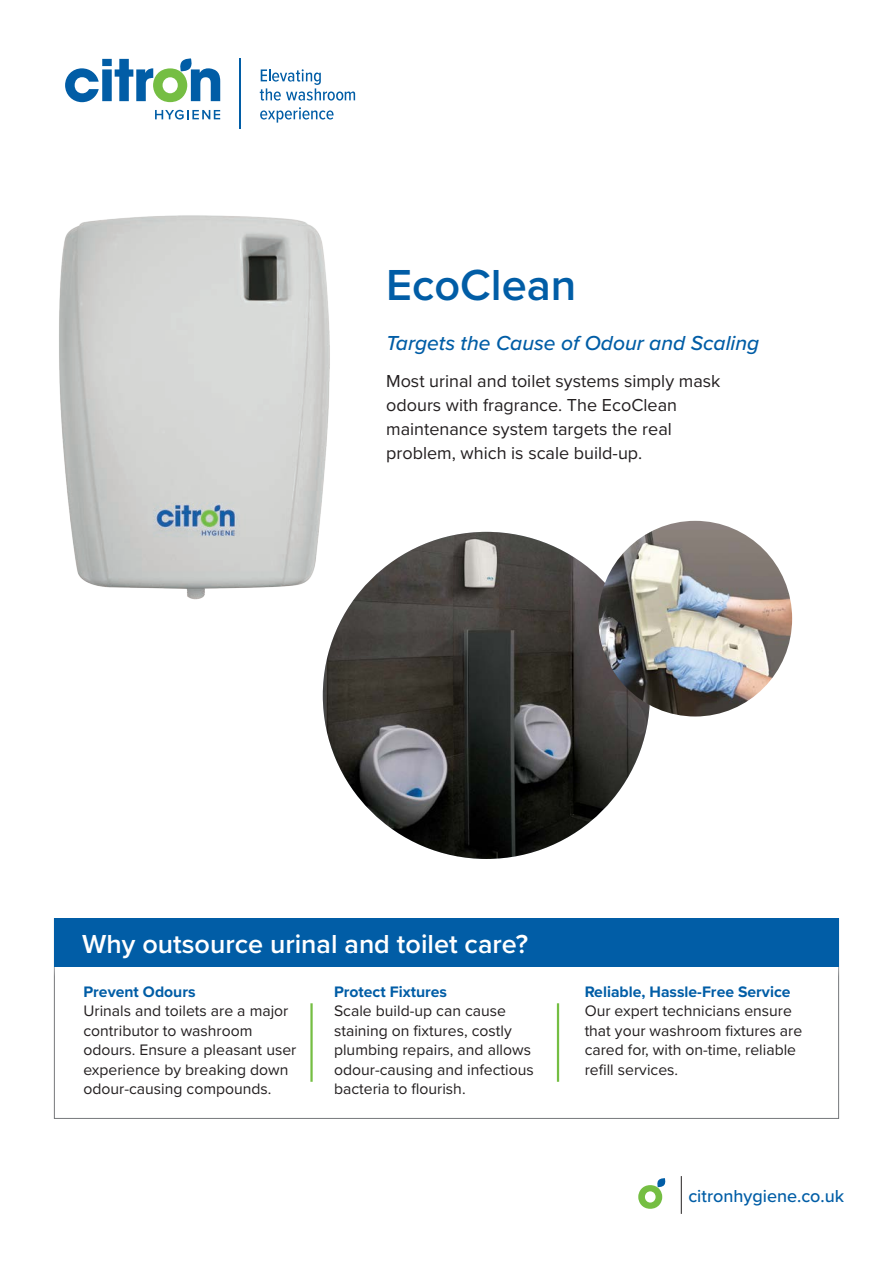
<style>
.page{position:relative;width:893px;height:1263px;background:#fff}
.page>*{position:absolute;margin:0;border:0;box-sizing:border-box;transform-origin:0 0}
.PS_-_h1{font:600 45px "Proxima Nova";color:#015da6}
.PS_-_h2{font:600 27px "Proxima Nova";color:#fff}
.PS_-_bod{font:italic 500 21px "Proxima Nova";color:#015da6}
.PS_-_bod-2{font:18px/24px "Proxima Nova";color:#231f20}
.t1{font:500 18px "Proxima Nova";color:#015da6}
.PS_-_h3{font:15.75px/19.5px "Proxima Nova";color:#231f20}
.PS_-_bod-3{font:15.75px/19.5px "Proxima Nova";color:#231f20}
.PS_-_h3-2{font:700 15.75px "Proxima Nova";color:#015da6}
</style>
<div class="page">
<svg style="left:65px;top:58px;width:155px;height:44px"></svg>
<svg style="left:155px;top:110px;width:65px;height:10px"></svg>
<svg style="left:260px;top:69px;width:95px;height:32px"></svg>
<svg style="left:260px;top:107px;width:74px;height:16px"></svg>
<hr style="left:240px;top:58px;width:1px;height:71px;background:#015da6">
<hr style="left:681px;top:1176px;width:1px;height:38px;background:#231f20">
<svg style="left:638px;top:1178px;width:28px;height:31px"></svg>
<img style="left:323px;top:532px;width:327px;height:327px;border-radius:164px">
<img style="left:598px;top:521px;width:194px;height:195px">
<hr style="left:310px;top:1003px;width:3px;height:79px;background:#75be43">
<hr style="left:557px;top:1003px;width:2px;height:79px;background:#75be43">
<div style="left:54px;top:918px;width:785px;height:48px;background:#015da6"></div>
<img style="left:59px;top:215px;width:271px;height:385px">
<p class="PS_-_h1" style="left:386px;top:251px;width:192px">EcoClean</p>
<p class="PS_-_bod" style="left:386px;top:327px;width:375px">Targets the Cause of Odour and Scaling</p>
<p class="PS_-_bod-2" style="left:386px;top:368px;width:336px">Most urinal and toilet systems simply mask odours with fragrance. The EcoClean maintenance system targets the real problem, which is scale build-up.</p>
<p class="PS_-_h2" style="left:82px;top:924px;width:448px">Why outsource urinal and toilet care?</p>
<p class="PS_-_h3-2" style="left:83px;top:980px;width:114px">Prevent Odours</p>
<p class="PS_-_h3" style="left:83px;top:1001px;width:214px">Urinals and toilets are a major contributor to washroom odours. Ensure a pleasant user experience by breaking down odour-causing compounds.</p>
<p class="PS_-_h3-2" style="left:334px;top:980px;width:115px">Protect Fixtures</p>
<p class="PS_-_h3" style="left:334px;top:1001px;width:201px">Scale build-up can cause staining on fixtures, costly plumbing repairs, and allows odour-causing and infectious bacteria to flourish.</p>
<p class="PS_-_h3-2" style="left:585px;top:980px;width:207px">Reliable, Hassle-Free Service</p>
<p class="PS_-_bod-3" style="left:585px;top:1001px;width:219px">Our expert technicians ensure that your washroom fixtures are cared for, with on-time, reliable refill services.</p>
<p class="t1" style="left:688px;top:1183px;width:157px">citronhygiene.co.uk</p>
</div>
